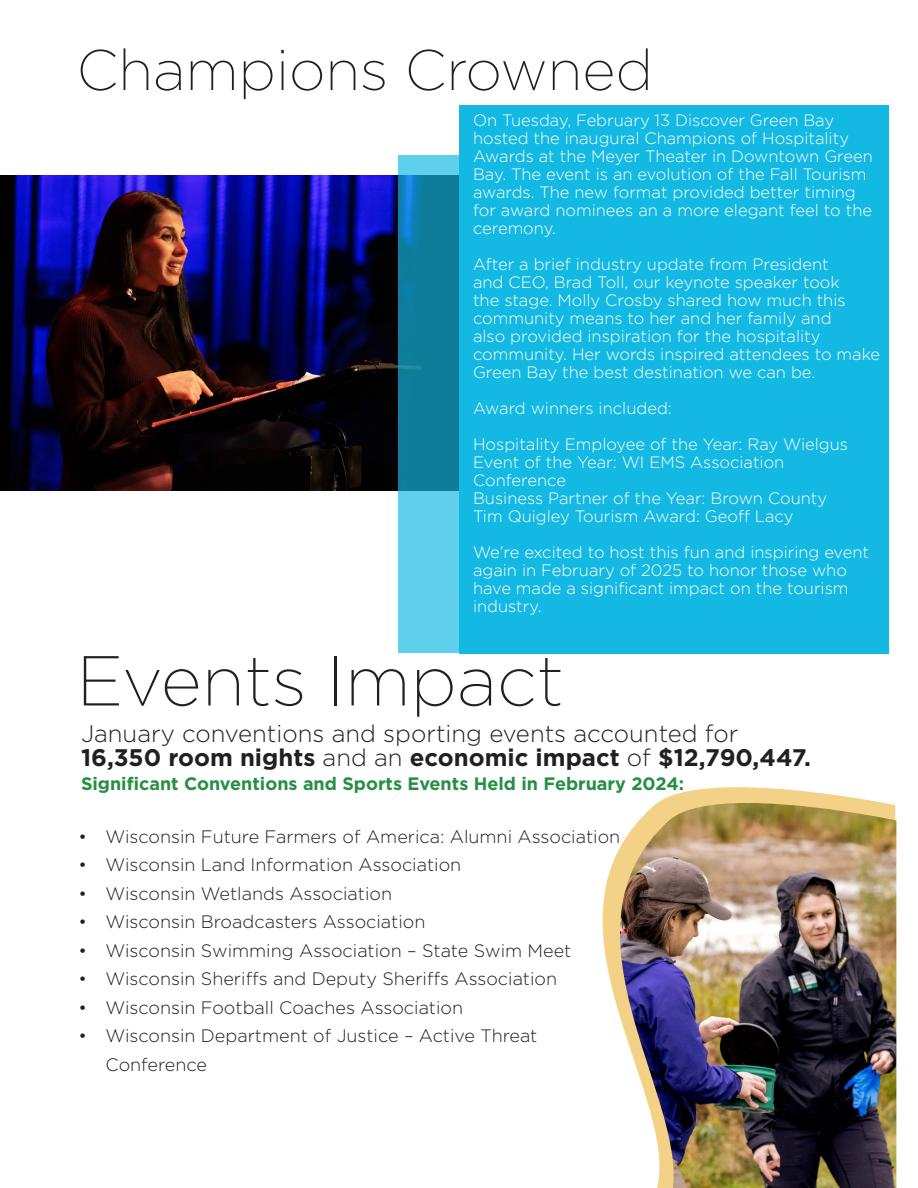
<style>
.page{position:relative;width:918px;height:1188px;background:#fff}
.page>*{position:absolute;margin:0;border:0;box-sizing:border-box;transform-origin:0 0}
.t1{font:200 70.5px "Gotham";color:#231f20}
.t2{font:200 57px "Gotham";color:#231f20}
.t3{font:300 24px/24px "Gotham";color:#231f20}
.t4{font:300 18px/28.5px "Gotham";color:#231f20}
.t5{font:700 18px "Gotham";color:#268f43}
.t6{font:300 16.5px/18px "Gotham";color:#fff}
.s1{font-weight:700}
</style>
<div class="page">
<svg style="left:602px;top:787px;width:282px;height:223px"></svg>
<div style="left:459px;top:105px;width:430px;height:548px;background:#13b9e3"></div>
<img style="left:0;top:176px;width:398px;height:314px">
<svg style="left:398px;top:156px;width:61px;height:497px;fill:#0d7e9b"></svg>
<img style="left:618px;top:803px;width:278px;height:385px">
<p class="t2" style="left:76px;top:34px;width:578px">Champions Crowned</p>
<p class="t6" style="left:473px;top:111px;width:401px">On Tuesday, February 13 Discover Green Bay hosted the inaugural Champions of Hospitality Awards at the Meyer Theater in Downtown Green Bay. The event is an evolution of the Fall Tourism awards. The new format provided better timing for award nominees an a more elegant feel to the ceremony.</p>
<p class="t6" style="left:473px;top:255px;width:409px">After a brief industry update from President<br>and CEO, Brad Toll, our keynote speaker took<br>the stage. Molly Crosby shared how much this community means to her and her family and<br>also provided inspiration for the hospitality community. Her words inspired attendees to make Green Bay the best destination we can be.</p>
<p class="t6" style="left:473px;top:399px;width:200px">Award winners included:</p>
<p class="t6" style="left:473px;top:435px;width:377px">Hospitality Employee of the Year: Ray Wielgus</p>
<p class="t6" style="left:473px;top:453px;width:313px">Event of the Year: WI EMS Association<br>Conference</p>
<p class="t6" style="left:473px;top:489px;width:356px">Business Partner of the Year: Brown County</p>
<p class="t6" style="left:473px;top:507px;width:322px">Tim Quigley Tourism Award: Geoff Lacy</p>
<p class="t6" style="left:473px;top:543px;width:398px">We’re excited to host this fun and inspiring event again in February of 2025 to honor those who have made a significant impact on the tourism industry.</p>
<p class="t1" style="left:76px;top:637px;width:489px">Events Impact</p>
<p class="t3" style="left:81px;top:721px;width:732px">January conventions and sporting events accounted for<br><span class="s1">16,350 room nights</span> and an <span class="s1">economic impact</span> of <span class="s1">$12,790,447.</span></p>
<p class="t5" style="left:81px;top:771px;width:605px">Significant Conventions and Sports Events Held in February 2024:</p>
<p class="t4" style="left:79px;top:822px;width:543px">• Wisconsin Future Farmers of America: Alumni Association</p>
<p class="t4" style="left:79px;top:850px;width:384px">• Wisconsin Land Information Association</p>
<p class="t4" style="left:79px;top:879px;width:315px">• Wisconsin Wetlands Association</p>
<p class="t4" style="left:79px;top:907px;width:348px">• Wisconsin Broadcasters Association</p>
<p class="t4" style="left:79px;top:936px;width:494px">• Wisconsin Swimming Association – State Swim Meet</p>
<p class="t4" style="left:79px;top:964px;width:480px">• Wisconsin Sheriffs and Deputy Sheriffs Association</p>
<p class="t4" style="left:79px;top:993px;width:386px">• Wisconsin Football Coaches Association</p>
<p class="t4" style="left:106px;top:1021px;width:433px;text-indent:-27px">• Wisconsin Department of Justice – Active Threat<br>Conference</p>
</div>
